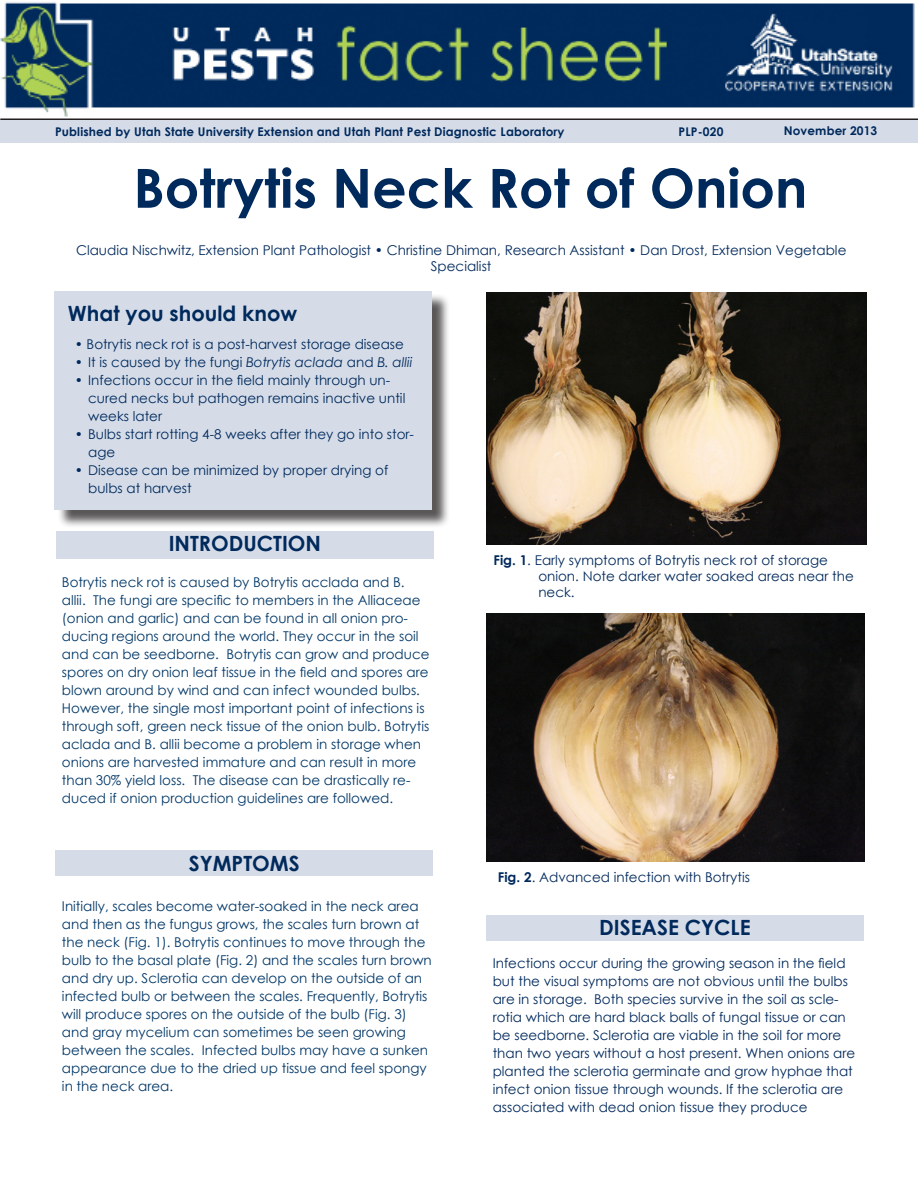
<style>
.page{position:relative;width:918px;height:1188px;background:#fff}
.page>*{position:absolute;margin:0;border:0;box-sizing:border-box;transform-origin:0 0}
.t1{font:700 54px "Century Gothic";color:#00295c}
.t2{font:700 21px "Century Gothic";color:#00295c}
.t3{font:13.5px/18px "Century Gothic";color:#013767}
.t4{font:13.5px/18px "Century Gothic";color:#00295c}
.sub_header{font:700 12px "Century Gothic";letter-spacing:.01em;color:#00295c}
.s1{font-style:italic}
.s2{font-weight:700}
</style>
<div class="page">
<div style="left:57px;top:294px;width:393px;height:235px;background:#231f20;opacity:.75"></div>
<div style="left:54px;top:291px;width:378px;height:219px;background:#d5dce8"></div>
<div style="left:55px;top:851px;width:378px;height:25px;background:#d5dce8"></div>
<div style="left:0;top:119px;width:918px;height:23px;background:#d5dce8"></div>
<hr style="left:0;top:118px;width:918px;height:2px;background:#231f20">
<img style="left:0;top:2px;width:915px;height:115px">
<div style="left:56px;top:531px;width:378px;height:28px;background:#d5dce8"></div>
<div style="left:486px;top:915px;width:378px;height:25px;background:#d5dce8"></div>
<img style="left:486px;top:293px;width:381px;height:251px">
<img style="left:487px;top:614px;width:378px;height:247px">
<p class="sub_header" style="left:55px;top:122px;width:511px">Published by Utah State University Extension and Utah Plant Pest Diagnostic Laboratory</p>
<p class="sub_header" style="left:679px;top:122px;width:46px">PLP-020</p>
<p class="sub_header" style="left:784px;top:122px;width:95px">November 2013</p>
<p class="t1" style="left:133px;top:147px;width:675px">Botrytis Neck Rot of Onion</p>
<p class="t4" style="left:76px;top:242px;width:772px;line-height:16.2px;text-align:center">Claudia Nischwitz, Extension Plant Pathologist • Christine Dhiman, Research Assistant • Dan Drost, Extension Vegetable<br>Specialist</p>
<p class="t2" style="left:68px;top:297px;width:231px">What you should know</p>
<p class="t4" style="left:75px;top:335px;width:331px">• Botrytis neck rot is a post-harvest storage disease</p>
<p class="t4" style="left:75px;top:353px;width:339px">• It is caused by the fungi <span class="s1">Botrytis aclada</span> and <span class="s1">B. allii</span></p>
<p class="t4" style="left:88px;top:371px;width:319px;text-indent:-13px">• Infections occur in the field mainly through un&shy;cured necks but pathogen remains inactive until weeks later</p>
<p class="t4" style="left:88px;top:425px;width:327px;text-indent:-14px">• Bulbs start rotting 4-8 weeks after they go into stor&shy;age</p>
<p class="t4" style="left:88px;top:461px;width:302px;text-indent:-14px">• Disease can be minimized by proper drying of bulbs at harvest</p>
<p class="t2" style="left:169px;top:528px;width:154px">INTRODUCTION</p>
<p class="t3" style="left:62px;top:573px;width:369px">Botrytis neck rot is caused by Botrytis acclada and B. allii. The fungi are specific to members in the Alliaceae (onion and garlic) and can be found in all onion pro&shy;ducing regions around the world. They occur in the soil and can be seedborne. Botrytis can grow and produce spores on dry onion leaf tissue in the field and spores are blown around by wind and can infect wounded bulbs.<br>However, the single most important point of infections is through soft, green neck tissue of the onion bulb. Botrytis aclada and B. allii become a problem in storage when onions are harvested immature and can result in more than 30% yield loss. The disease can be drastically re&shy;duced if onion production guidelines are followed.</p>
<p class="t2" style="left:189px;top:847px;width:112px">SYMPTOMS</p>
<p class="t3" style="left:62px;top:897px;width:371px">Initially, scales become water-soaked in the neck area and then as the fungus grows, the scales turn brown at the neck (Fig. 1). Botrytis continues to move through the bulb to the basal plate (Fig. 2) and the scales turn brown and dry up. Sclerotia can develop on the outside of an infected bulb or between the scales. Frequently, Botrytis will produce spores on the outside of the bulb (Fig. 3) and gray mycelium can sometimes be seen growing between the scales. Infected bulbs may have a sunken appearance due to the dried up tissue and feel spongy in the neck area.</p>
<p class="t4" style="left:538px;top:552px;width:317px;line-height:16.2px;text-indent:-45px"><span class="s2">Fig. 1</span>. Early symptoms of Botrytis neck rot of storage onion. Note darker water soaked areas near the</p>
<p class="t4" style="left:538px;top:583px;width:38px">neck.</p>
<p class="t4" style="left:498px;top:868px;width:254px"><span class="s2">Fig. 2</span>. Advanced infection with Botrytis</p>
<p class="t2" style="left:599px;top:911px;width:153px">DISEASE CYCLE</p>
<p class="t4" style="left:493px;top:954px;width:364px">Infections occur during the growing season in the field but the visual symptoms are not obvious until the bulbs are in storage. Both species survive in the soil as scle&shy;rotia which are hard black balls of fungal tissue or can be seedborne. Sclerotia are viable in the soil for more than two years without a host present. When onions are planted the sclerotia germinate and grow hyphae that infect onion tissue through wounds. If the sclerotia are associated with dead onion tissue they produce</p>
</div>
